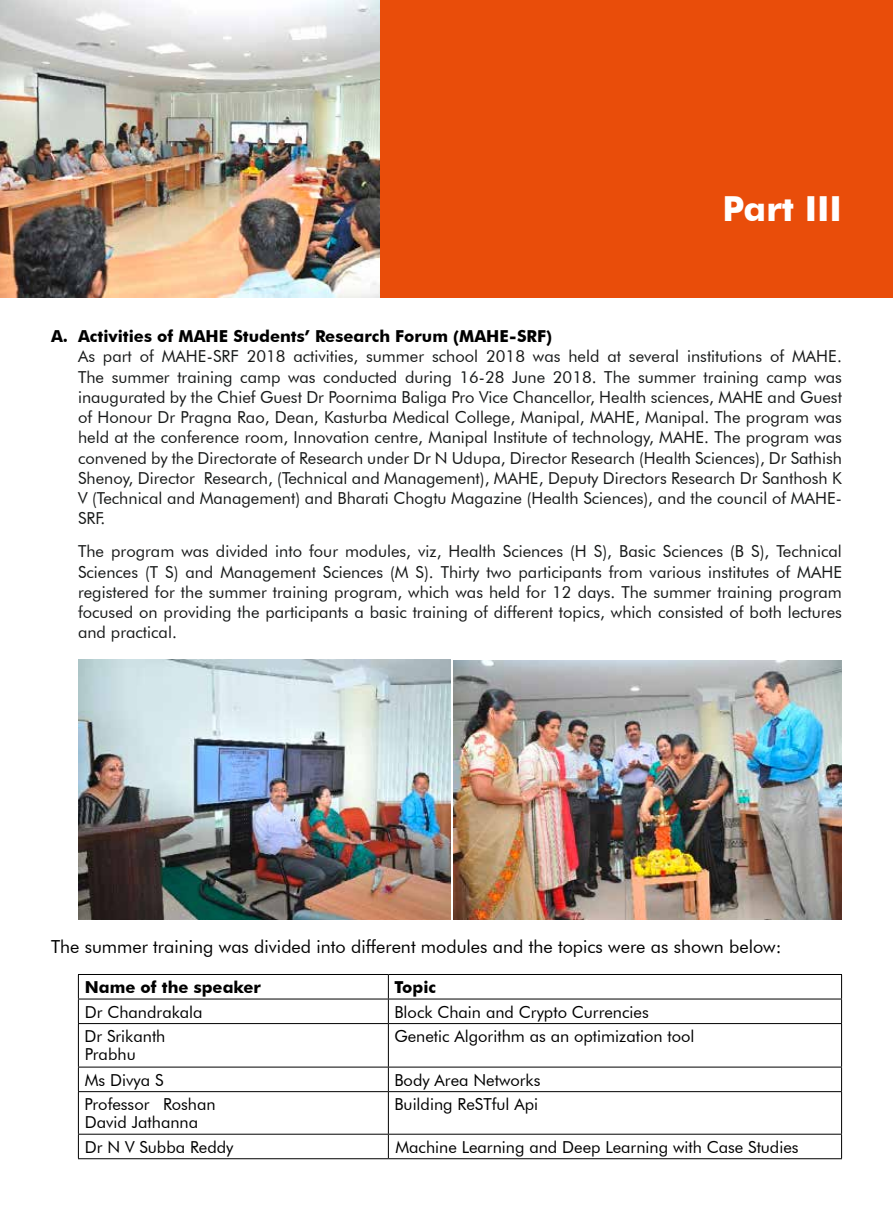
<style>
.page{position:relative;width:893px;height:1225px;background:#fff}
.page>*{position:absolute;margin:0;border:0;box-sizing:border-box;transform-origin:0 0}
.t1{font:700 34.5px "Futura BT";color:#fff}
.t2{font:18px "Futura BT";color:#000}
.t3{font:16.5px/20.2px "Futura BT";color:#171919;text-align:justify}
.t4{font:16.5px/18px "Futura BT";color:#000}
.t5{font:700 16.5px "Futura BT";color:#000}
</style>
<div class="page">
<div style="left:0;top:0;width:893px;height:298px;background:#e94d0a"></div>
<img style="left:78px;top:659px;width:372px;height:260px">
<img style="left:454px;top:660px;width:388px;height:259px">
<svg style="left:78px;top:975px;width:1px;height:48px"></svg>
<hr style="left:78px;top:1024px;width:1px;height:42px;background:#000">
<svg style="left:78px;top:1067px;width:1px;height:24px"></svg>
<hr style="left:78px;top:1092px;width:1px;height:41px;background:#000">
<svg style="left:78px;top:1134px;width:1px;height:24px"></svg>
<svg style="left:388px;top:975px;width:1px;height:48px"></svg>
<svg style="left:841px;top:975px;width:1px;height:48px"></svg>
<hr style="left:388px;top:1024px;width:1px;height:42px;background:#000">
<hr style="left:841px;top:1024px;width:1px;height:42px;background:#000">
<svg style="left:388px;top:1067px;width:1px;height:24px"></svg>
<svg style="left:841px;top:1067px;width:1px;height:24px"></svg>
<hr style="left:388px;top:1092px;width:1px;height:41px;background:#000">
<hr style="left:841px;top:1092px;width:1px;height:41px;background:#000">
<svg style="left:388px;top:1134px;width:1px;height:24px"></svg>
<svg style="left:841px;top:1134px;width:1px;height:24px"></svg>
<hr style="left:78px;top:974px;width:310px;height:1px;background:#000">
<hr style="left:388px;top:974px;width:454px;height:1px;background:#000">
<hr style="left:78px;top:998px;width:310px;height:1px;background:#000">
<hr style="left:388px;top:998px;width:454px;height:1px;background:#000">
<hr style="left:78px;top:1023px;width:310px;height:1px;background:#000">
<hr style="left:388px;top:1023px;width:454px;height:1px;background:#000">
<hr style="left:78px;top:1066px;width:310px;height:1px;background:#000">
<hr style="left:388px;top:1066px;width:454px;height:1px;background:#000">
<hr style="left:78px;top:1091px;width:310px;height:1px;background:#000">
<hr style="left:388px;top:1091px;width:454px;height:1px;background:#000">
<hr style="left:78px;top:1133px;width:310px;height:1px;background:#000">
<hr style="left:388px;top:1133px;width:454px;height:1px;background:#000">
<hr style="left:78px;top:1158px;width:310px;height:1px;background:#000">
<hr style="left:388px;top:1158px;width:454px;height:1px;background:#000">
<img style="left:0;top:0;width:379px;height:298px">
<h1 class="t1" style="left:722px;top:188px;width:121px">Part III</h1>
<p class="t5" style="left:51px;top:326px;width:503px">A. Activities of MAHE Students’ Research Forum (MAHE-SRF)</p>
<p class="t3" style="left:78px;top:346px;width:765px">As part of MAHE-SRF 2018 activities, summer school 2018 was held at several institutions of MAHE.<br>The summer training camp was conducted during 16-28 June 2018. The summer training camp was inaugurated by the Chief Guest Dr Poornima Baliga Pro Vice Chancellor, Health sciences, MAHE and Guest of Honour Dr Pragna Rao, Dean, Kasturba Medical College, Manipal, MAHE, Manipal. The program was held at the conference room, Innovation centre, Manipal Institute of technology, MAHE. The program was convened by the Directorate of Research under Dr N Udupa, Director Research (Health Sciences), Dr Sathish Shenoy, Director Research, (Technical and Management), MAHE, Deputy Directors Research Dr Santhosh K V (Technical and Management) and Bharati Chogtu Magazine (Health Sciences), and the council of MAHE-SRF.</p>
<p class="t3" style="left:78px;top:541px;width:765px">The program was divided into four modules, viz, Health Sciences (H S), Basic Sciences (B S), Technical Sciences (T S) and Management Sciences (M S). Thirty two participants from various institutes of MAHE registered for the summer training program, which was held for 12 days. The summer training program focused on providing the participants a basic training of different topics, which consisted of both lectures and practical.</p>
<p class="t2" style="left:51px;top:935px;width:732px">The summer training was divided into different modules and the topics were as shown below:</p>
<p class="t5" style="left:85px;top:977px;width:178px">Name of the speaker</p>
<p class="t5" style="left:394px;top:977px;width:43px">Topic</p>
<p class="t4" style="left:85px;top:1002px;width:119px">Dr Chandrakala</p>
<p class="t4" style="left:394px;top:1002px;width:256px">Block Chain and Crypto Currencies</p>
<p class="t4" style="left:84px;top:1027px;width:83px">Dr Srikanth<br>Prabhu</p>
<p class="t4" style="left:394px;top:1027px;width:302px">Genetic Algorithm as an optimization tool</p>
<p class="t4" style="left:85px;top:1070px;width:80px">Ms Divya S</p>
<p class="t4" style="left:394px;top:1070px;width:148px">Body Area Networks</p>
<p class="t4" style="left:84px;top:1095px;width:133px">Professor Roshan<br>David Jathanna</p>
<p class="t4" style="left:394px;top:1095px;width:145px">Building ReSTful Api</p>
<p class="t4" style="left:85px;top:1137px;width:150px">Dr N V Subba Reddy</p>
<p class="t4" style="left:395px;top:1137px;width:405px">Machine Learning and Deep Learning with Case Studies</p>
</div>
